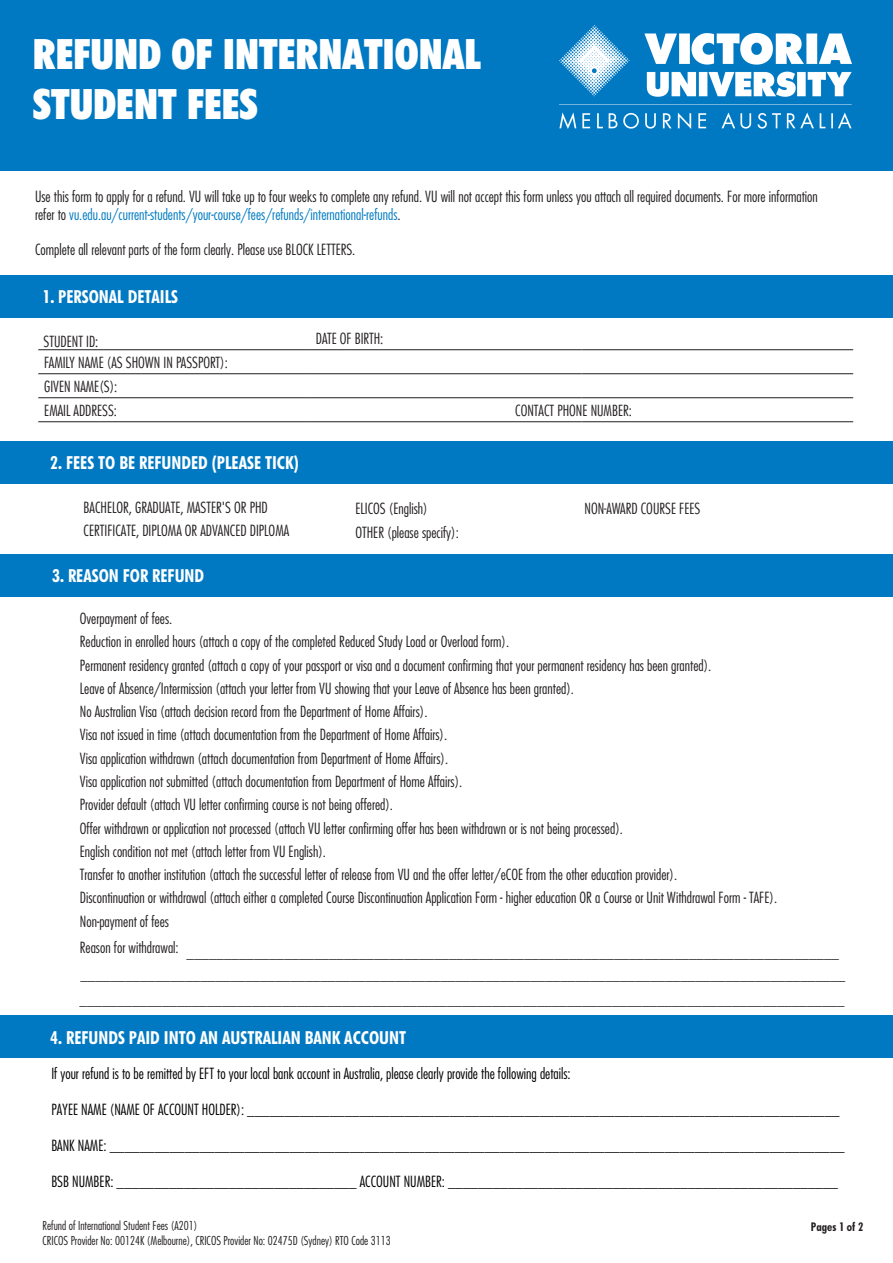
<style>
.page{position:relative;width:893px;height:1263px;background:#fff}
.page>*{position:absolute;margin:0;border:0;box-sizing:border-box;transform-origin:0 0}
.Form_Name{font:900 condensed 42px/50.4px "Futura BT";color:#fff}
.Form_Sections_Title{font:700 condensed 18px "Futura BT";color:#fff}
.t1{font:300 condensed 15px/23.2px "Futura";color:#231f20}
.t2{font:300 condensed 15px "Futura";color:#000}
.t3{font:300 condensed 15px/24px "Futura LT";color:#231f20}
.Privacy{font:300 condensed 12px/14.4px "Futura Std";color:#231f20}
.Privacy_Heading{font:700 condensed 12px "Futura BT";color:#231f20}
.s1{color:#007bc1}
.s2{font-family:"Futura"}
</style>
<div class="page">
<div style="left:0;top:0;width:893px;height:170px;background:#0079c2"></div>
<div style="left:0;top:275px;width:893px;height:43px;background:#0079c2"></div>
<hr style="left:38px;top:349px;width:272px;height:1px;background:#231f20">
<hr style="left:310px;top:349px;width:272px;height:1px;background:#231f20">
<hr style="left:582px;top:349px;width:271px;height:1px;background:#231f20">
<hr style="left:38px;top:373px;width:272px;height:1px;background:#231f20">
<hr style="left:310px;top:373px;width:272px;height:1px;background:#231f20">
<hr style="left:582px;top:373px;width:271px;height:1px;background:#231f20">
<hr style="left:38px;top:397px;width:272px;height:1px;background:#231f20">
<hr style="left:310px;top:397px;width:272px;height:1px;background:#231f20">
<hr style="left:582px;top:397px;width:271px;height:1px;background:#231f20">
<hr style="left:38px;top:421px;width:272px;height:1px;background:#231f20">
<hr style="left:310px;top:421px;width:272px;height:1px;background:#231f20">
<hr style="left:582px;top:421px;width:271px;height:1px;background:#231f20">
<div style="left:0;top:442px;width:893px;height:42px;background:#0079c2"></div>
<div style="left:0;top:554px;width:893px;height:43px;background:#0079c2"></div>
<div style="left:0;top:1015px;width:893px;height:42px;background:#0079c2"></div>
<img style="left:559px;top:25px;width:293px;height:103px">
<p class="Form_Name" style="left:33px;top:28px;width:450px">REFUND OF INTERNATIONAL<br>STUDENT FEES</p>
<p class="t1" style="left:35px;top:188px;width:784px;line-height:17.4px">Use this form to apply for a refund. VU will take up to four weeks to complete any refund. VU will not accept this form unless you attach all required documents. For more information refer to <span class="s1">vu.edu.au/current-students/your-course/fees/refunds/international-refunds</span>.</p>
<p class="t1" style="left:35px;top:237px;width:322px">Complete all relevant parts of the form clearly. Please use BLOCK LETTERS.</p>
<p class="Form_Sections_Title" style="left:42px;top:285px;width:137px">1. PERSONAL DETAILS</p>
<p class="t3" style="left:44px;top:330px;width:56px">STUDENT ID:</p>
<p class="t3" style="left:316px;top:326px;width:69px">DATE OF BIRTH:</p>
<p class="t3" style="left:44px;top:350px;width:185px">FAMILY NAME (AS SHOWN IN PASSPORT):<br>GIVEN NAME(S):<br>EMAIL ADDRESS:</p>
<p class="t3" style="left:515px;top:398px;width:118px">CONTACT PHONE NUMBER:</p>
<p class="Form_Sections_Title" style="left:50px;top:452px;width:250px">2. FEES TO BE REFUNDED (PLEASE TICK)</p>
<p class="t1" style="left:84px;top:496px;width:186px">BACHELOR, GRADUATE, MASTER'S OR PHD</p>
<p class="t3" style="left:585px;top:497px;width:117px">NON-AWARD COURSE FEES</p>
<p class="t1" style="left:84px;top:519px;width:207px">CERTIFICATE, DIPLOMA OR ADVANCED DIPLOMA</p>
<p class="t1" style="left:355px;top:496px;width:105px;line-height:24px">ELICOS (English)<br>OTHER (please specify):</p>
<p class="Form_Sections_Title" style="left:52px;top:564px;width:153px">3. REASON FOR REFUND</p>
<p class="t1" style="left:80px;top:607px;width:94px">Overpayment of fees.</p>
<p class="t1" style="left:80px;top:630px;width:699px">Reduction in enrolled hours (attach a copy of the completed Reduced Study Load or Overload form).<br>Permanent residency granted (attach a copy of your passport or visa and a document confirming that your permanent residency has been granted).<br>Leave of Absence/Intermission (attach your letter from VU showing that your Leave of Absence has been granted).<br>No Australian Visa (attach decision record from the Department of Home Affairs).<br>Visa not issued in time (attach documentation from the Department of Home Affairs).<br>Visa application withdrawn (attach documentation from Department of Home Affairs).<br>Visa application not submitted (attach documentation from Department of Home Affairs).<br>Provider default (attach VU letter confirming course is not being offered).<br>Offer withdrawn or application not processed (attach VU letter confirming offer has been withdrawn or is not being processed).<br>English condition not met (attach letter from VU English).<br>Transfer to another institution (attach the successful letter of release from VU and the offer letter/eCOE from the other education provider).<br>Discontinuation or withdrawal (attach either a completed Course Discontinuation Application Form - higher education OR a Course or Unit Withdrawal Form - TAFE).<br>Non-payment of fees</p>
<p class="t1" style="left:80px;top:942px;width:767px;line-height:22px">Reason for withdrawal: _______________________________________________________________________________________ ______________________________________________________________________________________________________</p>
<p class="t1" style="left:80px;top:988px;width:766px">______________________________________________________________________________________________________</p>
<p class="Form_Sections_Title" style="left:50px;top:1026px;width:357px">4. REFUNDS PAID INTO AN AUSTRALIAN BANK ACCOUNT</p>
<p class="t2" style="left:51px;top:1064px;width:521px">If your refund is to be remitted by EFT to your local bank account in Australia, please clearly provide the following details:</p>
<p class="t2" style="left:51px;top:1100px;width:790px">PAYEE NAME (NAME OF ACCOUNT HOLDER): _______________________________________________________________________________</p>
<p class="t2" style="left:51px;top:1136px;width:795px">BANK NAME: __________________________________________________________________________________________________</p>
<p class="t2" style="left:51px;top:1172px;width:788px">BSB NUMBER: ________________________________ ACCOUNT NUMBER: ____________________________________________________</p>
<p class="Privacy" style="left:43px;top:1219px;width:350px"><span class="s2">Refund of International Student Fees (A201)<br></span>CRICOS Provider No: 00124K (Melbourne)<span class="s2">,</span> CRICOS Provider No: 02475D (Sydney) RTO Code 3113</p>
<p class="Privacy_Heading" style="left:811px;top:1219px;width:54px">Pages 1 of 2</p>
</div>
